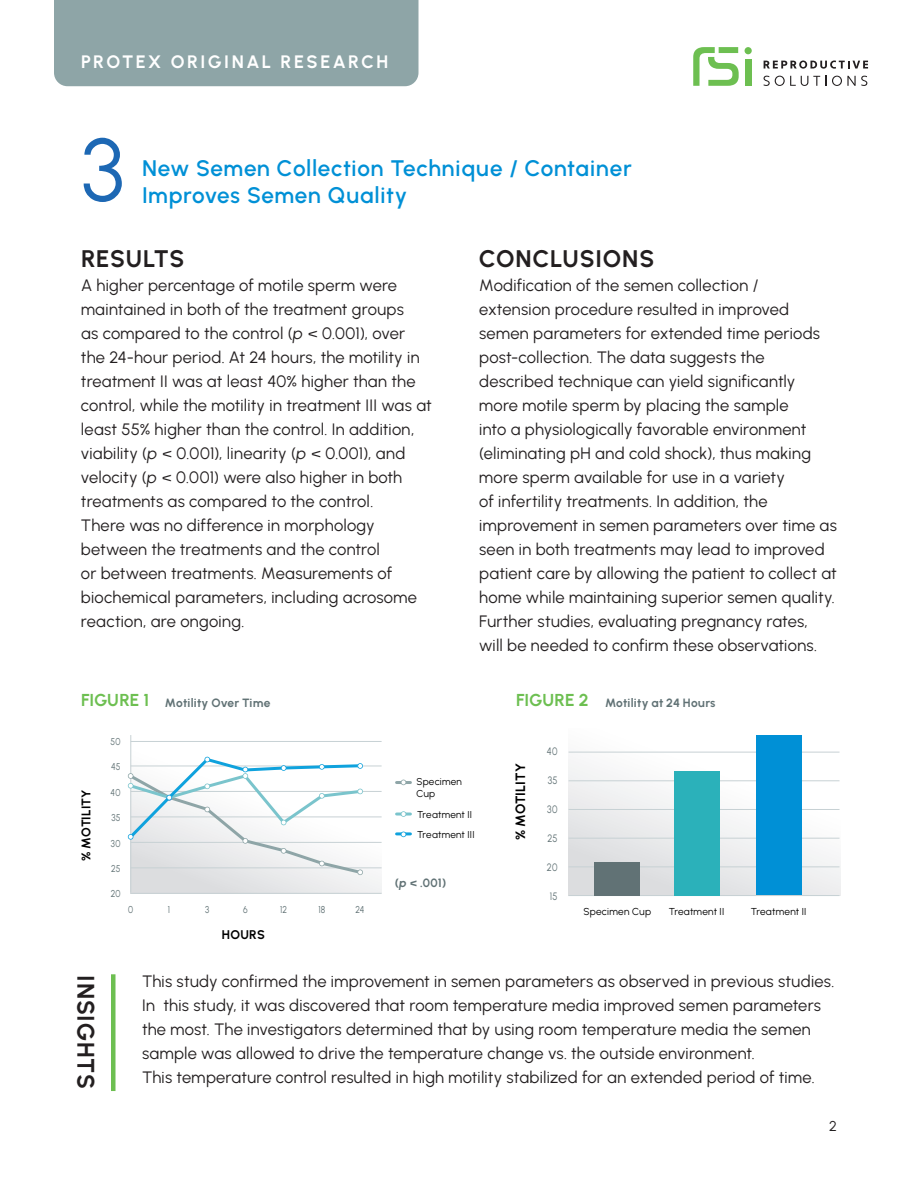
<style>
.page{position:relative;width:918px;height:1188px;background:#fff}
.page>*{position:absolute;margin:0;border:0;box-sizing:border-box;transform-origin:0 0}
.t1{font:88.5px "Urbanist";color:#1d68b4}
.t2{font:700 24px "Urbanist";letter-spacing:.03em;color:#231f20}
.t3{font:600 22.5px "Urbanist";letter-spacing:.025em;color:#0090d6}
.t4{font:700 18px "Urbanist";letter-spacing:.135em;color:#fff}
.t5{font:700 17.25px "Urbanist";letter-spacing:.005em;color:#6dbf51}
.t6{font:16.5px/24px "Urbanist";letter-spacing:.01em;color:#231f20}
.t7{font:14.25px "Urbanist";color:#231f20}
.t8{font:700 13.5px "Urbanist";letter-spacing:-.005em;color:#000}
.t9{font:700 12.6px "Urbanist";color:#000}
.t10{font:700 12px "Urbanist";letter-spacing:.005em;color:#617275}
.t11{font:10.65px "Urbanist";letter-spacing:.02em;color:#617275;scale:.85 1}
.t12{font:10.05px "Urbanist";letter-spacing:.015em;color:#000}
.t13{font:9.9px/12px "Urbanist";letter-spacing:.02em;color:#000}
.t14{font:9.9px "Urbanist";letter-spacing:.02em;color:#617275;scale:.85 1}
.s1{font-style:italic}
</style>
<div class="page">
<div style="left:54px;top:0;width:364px;height:86px;background:#8ea5a7"></div>
<div style="left:745px;top:47px;width:7px;height:7px;background:#6dbf51;border-radius:50%"></div>
<div style="left:745px;top:59px;width:6px;height:27px;background:#6dbf51"></div>
<svg style="left:693px;top:47px;width:46px;height:39px"></svg>
<svg style="left:764px;top:76px;width:62px;height:10px"></svg>
<svg style="left:832px;top:76px;width:35px;height:10px"></svg>
<svg style="left:764px;top:61px;width:104px;height:8px"></svg>
<svg style="left:131px;top:735px;width:251px;height:158px"></svg>
<hr style="left:131px;top:766px;width:251px;height:1px;background:#c7d1d4">
<hr style="left:131px;top:741px;width:251px;height:1px;background:#c7d1d4">
<hr style="left:131px;top:791px;width:251px;height:1px;background:#c7d1d4">
<hr style="left:131px;top:817px;width:251px;height:1px;background:#c7d1d4">
<hr style="left:131px;top:842px;width:251px;height:1px;background:#c7d1d4">
<hr style="left:131px;top:867px;width:251px;height:1px;background:#c7d1d4">
<hr style="left:131px;top:893px;width:251px;height:1px;background:#c7d1d4">
<hr style="left:130px;top:735px;width:1px;height:158px;background:#c7d1d4">
<svg style="left:397px;top:832px;width:13px;height:5px"></svg>
<svg style="left:397px;top:780px;width:13px;height:5px"></svg>
<svg style="left:397px;top:811px;width:13px;height:6px"></svg>
<svg style="left:127px;top:755px;width:237px;height:121px"></svg>
<svg style="left:569px;top:735px;width:271px;height:160px"></svg>
<hr style="left:569px;top:752px;width:271px;height:1px;background:#c7d1d4">
<hr style="left:569px;top:780px;width:271px;height:1px;background:#c7d1d4">
<hr style="left:569px;top:809px;width:271px;height:1px;background:#c7d1d4">
<hr style="left:569px;top:838px;width:271px;height:1px;background:#c7d1d4">
<hr style="left:569px;top:866px;width:271px;height:1px;background:#c7d1d4">
<hr style="left:569px;top:895px;width:271px;height:1px;background:#c7d1d4">
<div style="left:595px;top:862px;width:45px;height:34px;background:#617275"></div>
<div style="left:674px;top:771px;width:45px;height:124px;background:#2bb1ba"></div>
<div style="left:756px;top:736px;width:45px;height:159px;background:#0090d6"></div>
<div style="left:111px;top:974px;width:5px;height:117px;background:#6dbf51"></div>
<p class="t4" style="left:81px;top:51px;width:309px">PROTEX ORIGINAL RESEARCH</p>
<h1 class="t1" style="left:81px;top:117px;width:45px">3</h1>
<h3 class="t3" style="left:142px;top:154px;width:491px">New Semen Collection Technique / Container</h3>
<h3 class="t3" style="left:142px;top:181px;width:267px">Improves Semen Quality</h3>
<h2 class="t2" style="left:81px;top:244px;width:105px">RESULTS</h2>
<p class="t6" style="left:81px;top:273px;width:352px">A higher percentage of motile sperm were maintained in both of the treatment groups<br>as compared to the control (<span class="s1">p</span> &lt; 0.001), over the 24-hour period. At 24 hours, the motility in treatment II was at least 40% higher than the control, while the motility in treatment III was at least 55% higher than the control. In addition, viability (<span class="s1">p</span> &lt; 0.001), linearity (<span class="s1">p</span> &lt; 0.001), and velocity (<span class="s1">p</span> &lt; 0.001) were also higher in both treatments as compared to the control.<br>There was no difference in morphology between the treatments and the control<br>or between treatments. Measurements of biochemical parameters, including acrosome reaction, are ongoing.</p>
<h2 class="t2" style="left:479px;top:244px;width:177px">CONCLUSIONS</h2>
<p class="t6" style="left:479px;top:273px;width:359px">Modification of the semen collection /<br>extension procedure resulted in improved semen parameters for extended time periods post-collection. The data suggests the described technique can yield significantly more motile sperm by placing the sample<br>into a physiologically favorable environment (eliminating pH and cold shock), thus making more sperm available for use in a variety<br>of infertility treatments. In addition, the improvement in semen parameters over time as seen in both treatments may lead to improved patient care by allowing the patient to collect at home while maintaining superior semen quality.<br>Further studies, evaluating pregnancy rates,<br>will be needed to confirm these observations.</p>
<p class="t5" style="left:81px;top:690px;width:70px">FIGURE 1</p>
<p class="t5" style="left:516px;top:690px;width:74px">FIGURE 2</p>
<p class="t10" style="left:165px;top:695px;width:107px">Motility Over Time</p>
<p class="t10" style="left:605px;top:695px;width:112px">Motility at 24 Hours</p>
<p class="t9" style="left:79px;top:861px;width:73px;rotate:-90deg">% MOTILITY</p>
<p class="t14" style="left:111px;top:735px;width:13px">50</p>
<p class="t14" style="left:111px;top:761px;width:13px">45</p>
<p class="t14" style="left:111px;top:786px;width:13px">40</p>
<p class="t14" style="left:111px;top:812px;width:12px">35</p>
<p class="t14" style="left:111px;top:837px;width:13px">30</p>
<p class="t14" style="left:111px;top:863px;width:12px">25</p>
<p class="t14" style="left:111px;top:888px;width:13px">20</p>
<p class="t14" style="left:128px;top:904px;width:7px">0</p>
<p class="t14" style="left:168px;top:904px;width:4px">1</p>
<p class="t14" style="left:205px;top:904px;width:6px">3</p>
<p class="t14" style="left:243px;top:904px;width:7px">6</p>
<p class="t14" style="left:280px;top:904px;width:10px">12</p>
<p class="t14" style="left:318px;top:904px;width:10px">18</p>
<p class="t14" style="left:356px;top:904px;width:12px">24</p>
<p class="t9" style="left:222px;top:927px;width:44px">HOURS</p>
<p class="t13" style="left:416px;top:775px;width:47px">Specimen<br>Cup</p>
<p class="t13" style="left:417px;top:804px;width:59px;line-height:20.5px">Treatment II<br>Treatment III</p>
<p class="t10" style="left:395px;top:876px;width:53px">(<span class="s1">p</span> &lt; .001)</p>
<p class="t8" style="left:512px;top:840px;width:78px;rotate:-90deg">% MOTILITY</p>
<p class="t11" style="left:547px;top:745px;width:14px">40</p>
<p class="t11" style="left:548px;top:774px;width:13px">35</p>
<p class="t11" style="left:547px;top:803px;width:14px">30</p>
<p class="t11" style="left:547px;top:832px;width:13px">25</p>
<p class="t11" style="left:547px;top:861px;width:14px">20</p>
<p class="t11" style="left:550px;top:890px;width:11px">15</p>
<p class="t12" style="left:584px;top:905px;width:69px">Specimen Cup</p>
<p class="t12" style="left:669px;top:906px;width:57px">Treatment II</p>
<p class="t12" style="left:751px;top:906px;width:57px">Treatment II</p>
<h2 class="t2" style="left:100px;top:975px;width:115px;rotate:90deg">INSIGHTS</h2>
<p class="t6" style="left:142px;top:969px;width:694px">This study confirmed the improvement in semen parameters as observed in previous studies.<br>In this study, it was discovered that room temperature media improved semen parameters the most. The investigators determined that by using room temperature media the semen sample was allowed to drive the temperature change vs. the outside environment.<br>This temperature control resulted in high motility stabilized for an extended period of time.</p>
<p class="t7" style="left:829px;top:1117px;width:9px">2</p>
</div>
